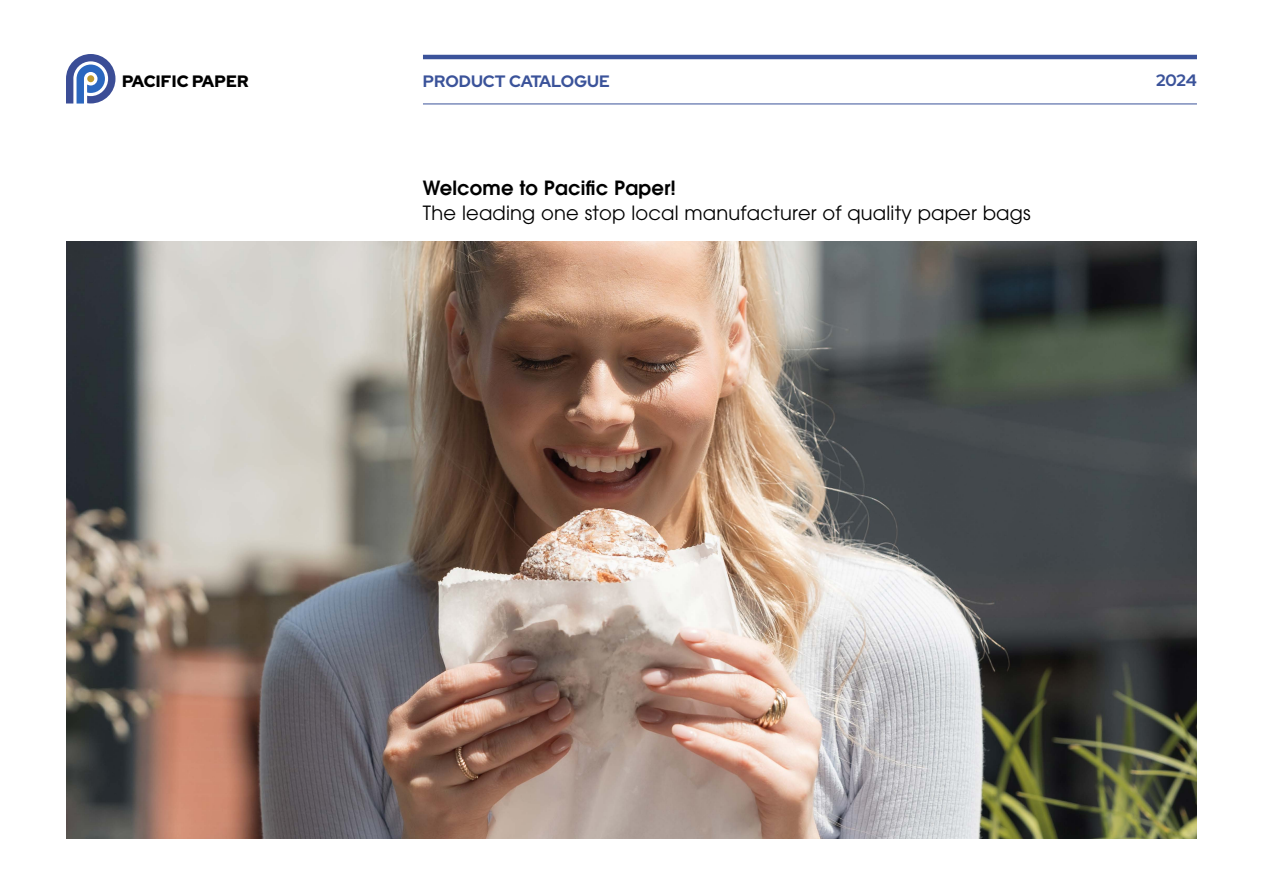
<style>
.page{position:relative;width:1263px;height:893px;background:#fff}
.page>*{position:absolute;margin:0;border:0;box-sizing:border-box;transform-origin:0 0}
.t1{font:19.5px "ITC Avant Garde Pro";letter-spacing:.01em;color:#000}
.t2{font:600 19.5px "ITC Avant Garde Pro";letter-spacing:.01em;color:#000}
.t3{font:700 16.5px "Red Hat Display";color:#3b539a}
.t4{font:900 16.5px "Red Hat Display";letter-spacing:.01em;color:#000}
</style>
<div class="page">
<svg style="left:66px;top:54px;width:49px;height:50px"></svg>
<img style="left:66px;top:242px;width:1131px;height:597px">
<hr style="left:423px;top:55px;width:774px;height:4px;background:#3b539a">
<hr style="left:423px;top:104px;width:774px;height:1px;background:#3b539a">
<p class="t4" style="left:122px;top:70px;width:128px">PACIFIC PAPER</p>
<p class="t3" style="left:423px;top:71px;width:188px">PRODUCT CATALOGUE</p>
<p class="t3" style="left:1156px;top:69px;width:42px">2024</p>
<p class="t2" style="left:423px;top:176px;width:255px">Welcome to Pacific Paper!</p>
<p class="t1" style="left:423px;top:200px;width:609px">The leading one stop local manufacturer of quality paper bags</p>
</div>
